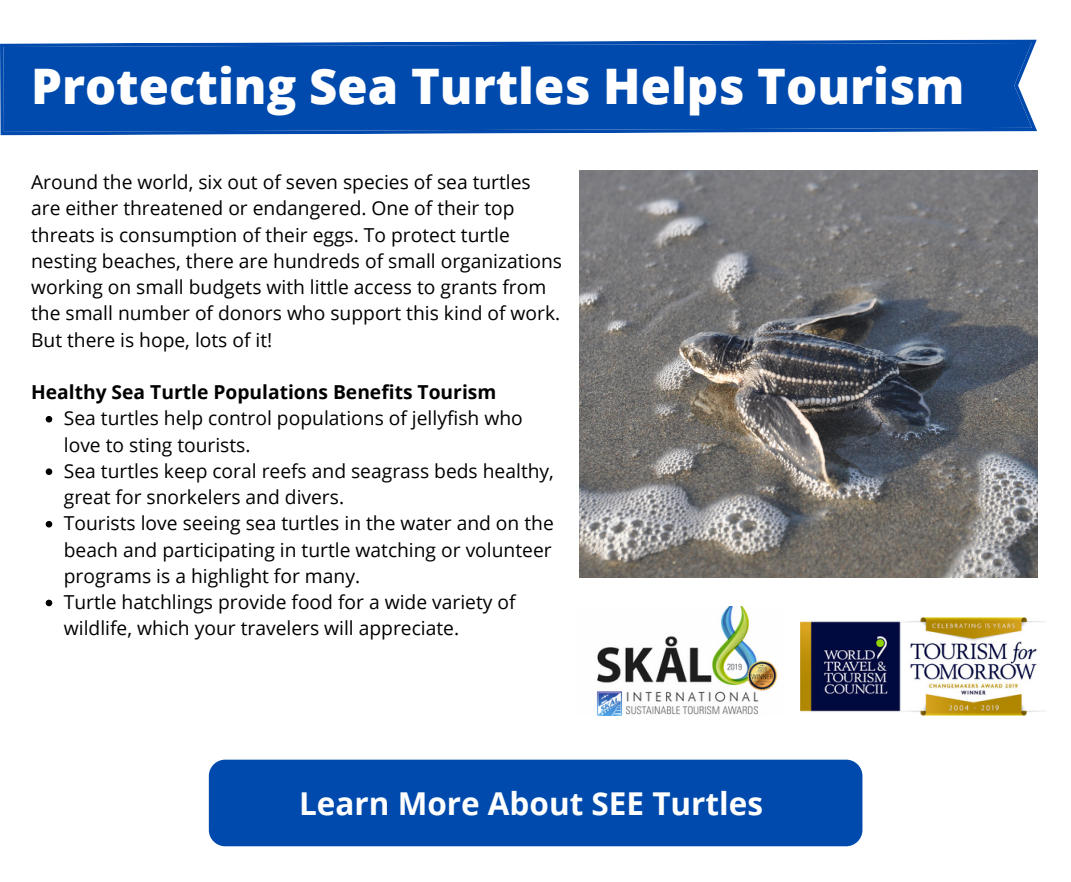
<style>
.page{position:relative;width:1071px;height:882px;background:#fff}
.page>*{position:absolute;margin:0;border:0;box-sizing:border-box;transform-origin:0 0}
.t1{font:800 49px "Open Sans";color:#fff}
.t2{font:700 31.5px "Open Sans";color:#fff}
.t3{font:19.25px/26.2px "Open Sans";color:#000}
.t4{font:700 19.25px "Open Sans";color:#000}
</style>
<div class="page">
<svg style="left:0;top:39px;width:1037px;height:96px;background:#0f54b1"></svg>
<img style="left:579px;top:171px;width:459px;height:407px">
<div style="left:209px;top:760px;width:653px;height:86px;background:#004aad"></div>
<svg style="left:46px;top:416px;width:6px;height:7px"></svg>
<svg style="left:46px;top:468px;width:6px;height:7px"></svg>
<svg style="left:46px;top:521px;width:6px;height:7px"></svg>
<svg style="left:46px;top:600px;width:6px;height:6px"></svg>
<img style="left:801px;top:618px;width:245px;height:98px">
<img style="left:596px;top:607px;width:182px;height:109px">
<h1 class="t1" style="left:31px;top:52px;width:935px">Protecting Sea Turtles Helps Tourism</h1>
<p class="t3" style="left:31px;top:169px;width:533px">Around the world, six out of seven species of sea turtles are either threatened or endangered. One of their top threats is consumption of their eggs. To protect turtle nesting beaches, there are hundreds of small organizations working on small budgets with little access to grants from the small number of donors who support this kind of work.<br>But there is hope, lots of it!</p>
<p class="t4" style="left:31px;top:379px;width:467px">Healthy Sea Turtle Populations Benefits Tourism</p>
<p class="t3" style="left:64px;top:405px;width:492px">Sea turtles help control populations of jellyfish who love to sting tourists.<br>Sea turtles keep coral reefs and seagrass beds healthy, great for snorkelers and divers.<br>Tourists love seeing sea turtles in the water and on the beach and participating in turtle watching or volunteer programs is a highlight for many.<br>Turtle hatchlings provide food for a wide variety of wildlife, which your travelers will appreciate.</p>
<h2 class="t2" style="left:299px;top:782px;width:465px">Learn More About SEE Turtles</h2>
</div>
